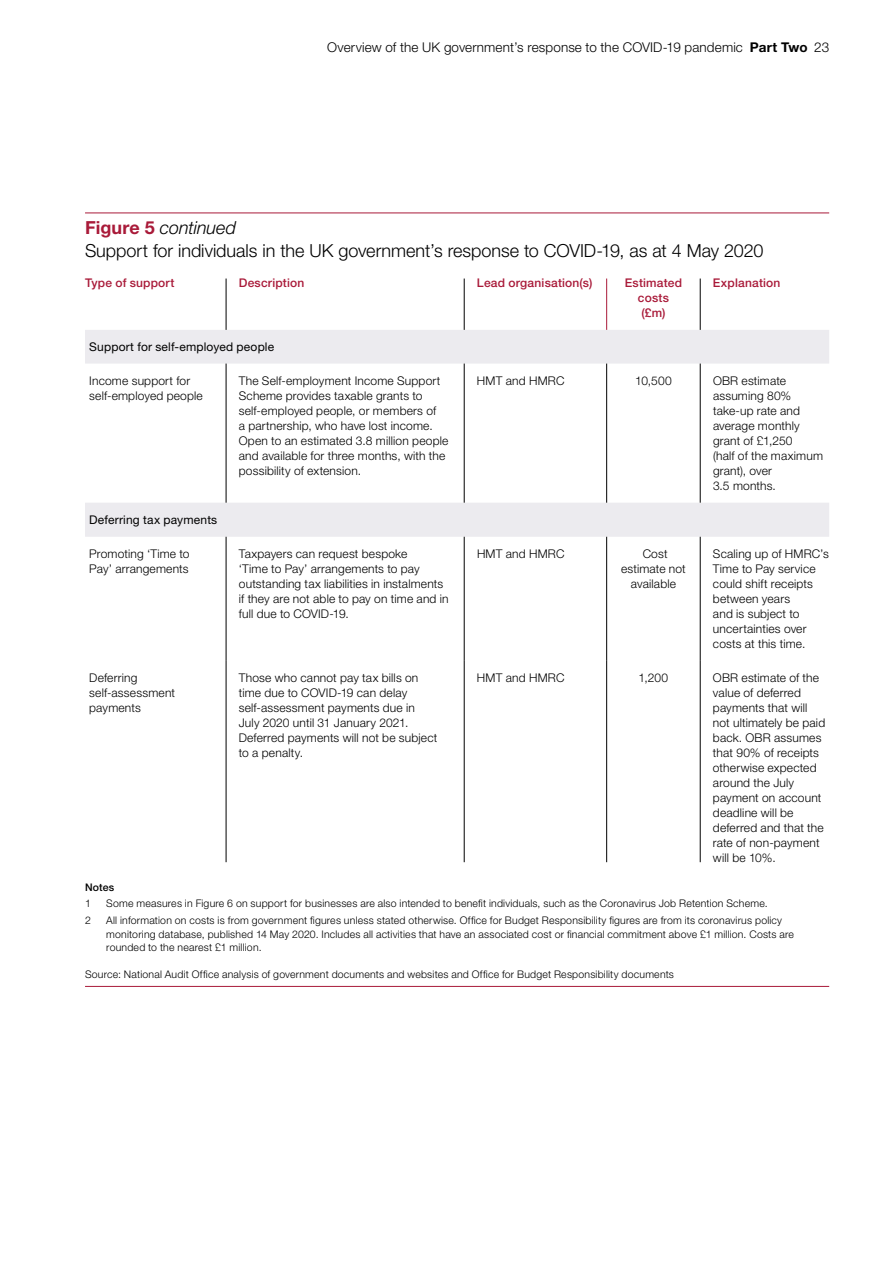
<style>
.page{position:relative;width:893px;height:1263px;background:#fff}
.page>*{position:absolute;margin:0;border:0;box-sizing:border-box;transform-origin:0 0}
.t1{font:300 18px/22.5px "Helvetica Neue LT Std";color:#000}
.t2{font:300 13.5px "Helvetica Neue LT Std";letter-spacing:.01em;color:#000}
.t3{font:300 12px/15px "Helvetica Neue LT Std";letter-spacing:.015em;color:#000}
.t4{font:500 12px/15px "Helvetica Neue LT Std";letter-spacing:.015em;color:#a91a39;text-align:center}
.t5{font:12px "Helvetica Neue LT Std";letter-spacing:.015em;color:#000}
.t6{font:300 10.5px/13.5px "Helvetica Neue LT Std";letter-spacing:.02em;color:#000}
.t7{font:500 10.5px/15.6px "Helvetica Neue LT Std";letter-spacing:.02em;color:#000}
.s1{font-weight:700}
.s2{font-weight:700;color:#a91a39}
.s3{font-style:italic}
.s4{font-weight:300}
</style>
<div class="page">
<hr style="left:85px;top:213px;width:744px;height:1px;background:#a91a39">
<svg style="left:85px;top:330px;width:744px;height:207px"></svg>
<hr style="left:700px;top:279px;width:1px;height:51px;background:#000">
<hr style="left:606px;top:279px;width:1px;height:51px;background:#a91a39">
<hr style="left:464px;top:279px;width:1px;height:51px;background:#000">
<hr style="left:226px;top:279px;width:1px;height:51px;background:#000">
<hr style="left:226px;top:364px;width:1px;height:139px;background:#000">
<hr style="left:464px;top:364px;width:1px;height:139px;background:#000">
<hr style="left:606px;top:364px;width:1px;height:139px;background:#000">
<hr style="left:700px;top:364px;width:1px;height:139px;background:#000">
<hr style="left:226px;top:537px;width:1px;height:124px;background:#000">
<hr style="left:226px;top:661px;width:1px;height:201px;background:#000">
<hr style="left:464px;top:537px;width:1px;height:124px;background:#000">
<hr style="left:464px;top:661px;width:1px;height:201px;background:#000">
<hr style="left:606px;top:537px;width:1px;height:124px;background:#000">
<hr style="left:606px;top:661px;width:1px;height:201px;background:#000">
<hr style="left:700px;top:537px;width:1px;height:124px;background:#000">
<hr style="left:700px;top:661px;width:1px;height:201px;background:#000">
<hr style="left:85px;top:986px;width:744px;height:1px;background:#a91a39">
<p class="t2" style="left:327px;top:39px;width:503px">Overview of the UK government’s response to the COVID-19 pandemic <span class="s1">Part Two</span> 23</p>
<p class="t1" style="left:85px;top:216px;width:680px"><span class="s2">Figure 5</span> <span class="s3">continued<br></span>Support for individuals in the UK government’s response to COVID-19, as at 4 May 2020</p>
<p class="t4" style="left:85px;top:275px;width:91px">Type of support</p>
<p class="t4" style="left:239px;top:275px;width:67px">Description</p>
<p class="t4" style="left:477px;top:275px;width:117px">Lead organisation(s)</p>
<p class="t4" style="left:625px;top:275px;width:59px">Estimated costs (£m)</p>
<p class="t4" style="left:713px;top:275px;width:69px">Explanation</p>
<p class="t5" style="left:89px;top:339px;width:186px">Support for self-employed people</p>
<p class="t3" style="left:89px;top:373px;width:115px">Income support for self-employed people</p>
<p class="t3" style="left:239px;top:373px;width:211px">The Self-employment Income Support Scheme provides taxable grants to self-employed people, or members of<br>a partnership, who have lost income.<br>Open to an estimated 3.8 million people and available for three months, with the possibility of extension.</p>
<p class="t3" style="left:477px;top:373px;width:89px">HMT and HMRC</p>
<p class="t3" style="left:635px;top:373px;width:38px">10,500</p>
<p class="t3" style="left:713px;top:373px;width:111px">OBR estimate assuming 80% take-up rate and average monthly grant of £1,250<br>(half of the maximum grant), over<br>3.5 months.</p>
<p class="t5" style="left:89px;top:513px;width:129px">Deferring tax payments</p>
<p class="t3" style="left:89px;top:546px;width:102px">Promoting ‘Time to<br>Pay’ arrangements</p>
<p class="t3" style="left:239px;top:546px;width:211px">Taxpayers can request bespoke<br>‘Time to Pay’ arrangements to pay outstanding tax liabilities in instalments if they are not able to pay on time and in full due to COVID-19.</p>
<p class="t3" style="left:477px;top:546px;width:89px">HMT and HMRC</p>
<p class="t3" style="left:621px;top:546px;width:66px;text-align:center">Cost estimate not available</p>
<p class="t3" style="left:713px;top:546px;width:117px">Scaling up of HMRC’s<br>Time to Pay service could shift receipts between years<br>and is subject to uncertainties over costs at this time.</p>
<p class="t3" style="left:89px;top:670px;width:87px">Deferring self-assessment payments</p>
<p class="t3" style="left:239px;top:670px;width:200px">Those who cannot pay tax bills on time due to COVID-19 can delay self-assessment payments due in<br>July 2020 until 31 January 2021.<br>Deferred payments will not be subject to a penalty.</p>
<p class="t3" style="left:477px;top:670px;width:89px">HMT and HMRC</p>
<p class="t3" style="left:639px;top:670px;width:31px">1,200</p>
<p class="t3" style="left:713px;top:670px;width:114px">OBR estimate of the value of deferred payments that will not ultimately be paid back. OBR assumes that 90% of receipts otherwise expected around the July payment on account deadline will be deferred and that the rate of non-payment will be 10%.</p>
<p class="t7" style="left:85px;top:879px;width:31px">Notes<br><span class="s4">1</span></p>
<p class="t6" style="left:106px;top:896px;width:663px">Some measures in Figure 6 on support for businesses are also intended to benefit individuals, such as the Coronavirus Job Retention Scheme.</p>
<p class="t6" style="left:85px;top:914px;width:7px">2</p>
<p class="t6" style="left:106px;top:914px;width:689px">All information on costs is from government figures unless stated otherwise. Office for Budget Responsibility figures are from its coronavirus policy monitoring database, published 14 May 2020. Includes all activities that have an associated cost or financial commitment above £1 million. Costs are rounded to the nearest £1 million.</p>
<p class="t6" style="left:85px;top:967px;width:590px">Source: National Audit Office analysis of government documents and websites and Office for Budget Responsibility documents</p>
</div>
